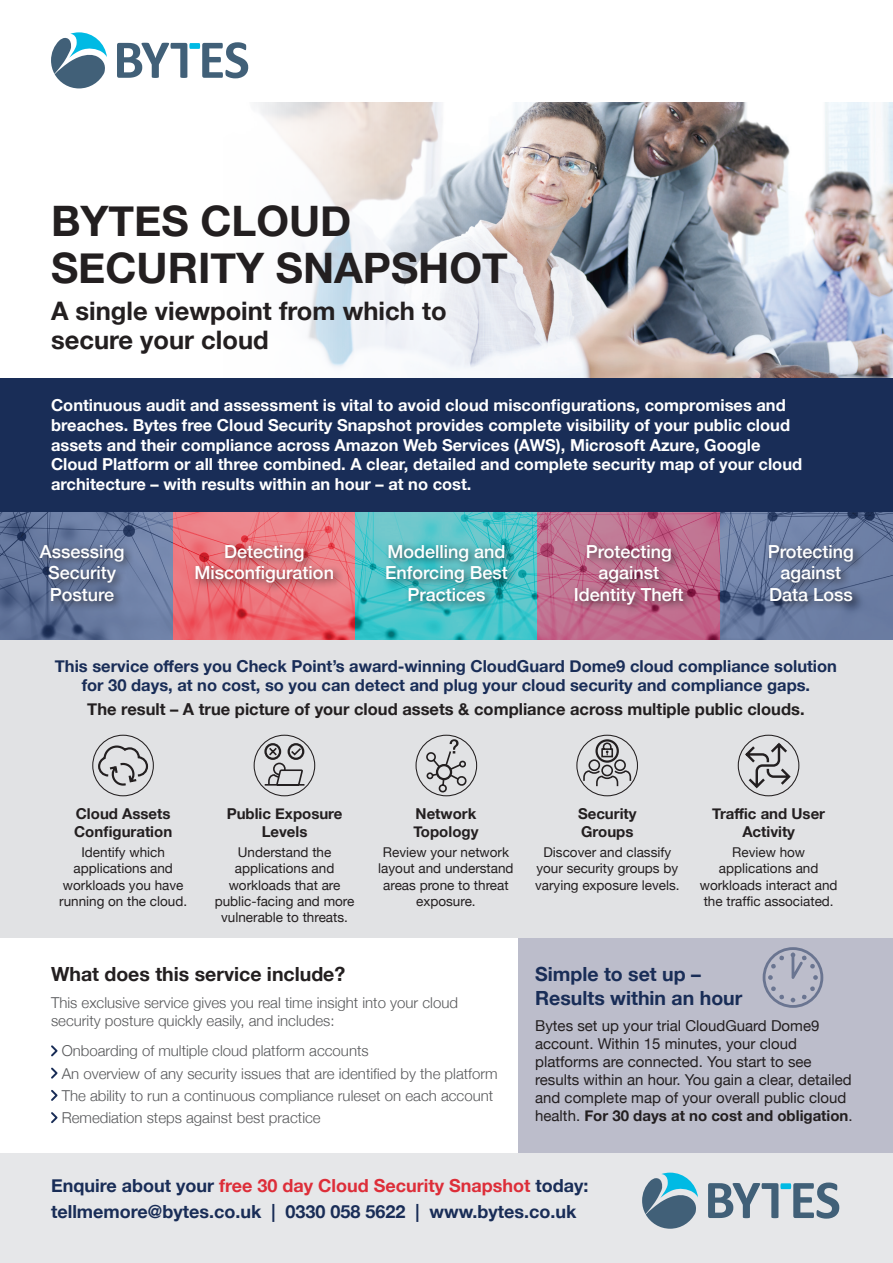
<style>
.page{position:relative;width:893px;height:1263px;background:#fff}
.page>*{position:absolute;margin:0;border:0;box-sizing:border-box;transform-origin:0 0}
.t1{font:700 42px/46.5px "Helvetica Neue";color:#231f20}
.t2{font:700 25.5px/28.5px "Helvetica Neue";color:#231f20}
.t3{font:700 19.5px/23.4px "Helvetica Neue";color:#192d57}
.t4{font:700 19.5px "Helvetica Neue";color:#231f20}
.t5{font:500 18px/21.6px "Helvetica Neue";color:#fff;text-align:center}
.t6{font:700 18px "Helvetica Neue";color:#dd2e39}
.t7{font:700 18px "Helvetica Neue";color:#192d57}
.t8{font:700 16.5px/19.8px "Helvetica Neue";color:#fff}
.t9{font:700 16.5px/19.5px "Helvetica Neue";color:#192d57;text-align:center}
.t10{font:700 16.5px "Helvetica Neue";color:#231f20}
.t11{font:300 15px/18px "Helvetica Neue";color:#57585a}
.t12{font:15px/18px "Helvetica Neue";color:#231f20}
.t13{font:700 15px/18px "Helvetica Neue";color:#231f20}
.t14{font:13.5px/16.2px "Helvetica Neue";color:#231f20;text-align:center}
.s1{font-weight:700}
.s2{color:#192d57}
</style>
<div class="page">
<div style="left:0;top:640px;width:893px;height:298px;background:#e1e2e4"></div>
<div style="left:518px;top:938px;width:375px;height:215px;background:#bcbdcb"></div>
<div style="left:0;top:1153px;width:893px;height:110px;background:#e6e7e9"></div>
<svg style="left:51px;top:1045px;width:7px;height:12px"></svg>
<svg style="left:51px;top:1067px;width:7px;height:12px"></svg>
<svg style="left:51px;top:1090px;width:7px;height:11px"></svg>
<svg style="left:51px;top:1112px;width:7px;height:11px"></svg>
<img style="left:0;top:512px;width:893px;height:128px">
<div style="left:35px;top:540px;width:829px;height:75px;background:#231f20;opacity:.75"></div>
<img style="left:592px;top:102px;width:301px;height:276px">
<svg style="left:254px;top:102px;width:338px;height:276px"></svg>
<div style="left:0;top:378px;width:893px;height:134px;background:#192d57"></div>
<div style="left:92px;top:735px;width:62px;height:61px;border:1px solid #231f20;border-radius:50%"></div>
<div style="left:254px;top:735px;width:61px;height:61px;border:1px solid #231f20;border-radius:50%"></div>
<div style="left:415px;top:735px;width:62px;height:61px;border:1px solid #231f20;border-radius:50%"></div>
<div style="left:576px;top:735px;width:62px;height:61px;border:1px solid #231f20;border-radius:50%"></div>
<div style="left:738px;top:735px;width:61px;height:61px;border:1px solid #231f20;border-radius:50%"></div>
<svg style="left:97px;top:744px;width:52px;height:43px"></svg>
<svg style="left:743px;top:741px;width:49px;height:49px"></svg>
<svg style="left:425px;top:739px;width:43px;height:55px"></svg>
<div style="left:595px;top:739px;width:24px;height:24px;border:2px solid #231f20;border-radius:50%"></div>
<svg style="left:582px;top:742px;width:50px;height:46px"></svg>
<div style="left:288px;top:743px;width:16px;height:17px;border:2px solid #231f20;border-radius:50%"></div>
<div style="left:264px;top:743px;width:17px;height:17px;border:2px solid #231f20;border-radius:50%"></div>
<svg style="left:264px;top:746px;width:41px;height:40px"></svg>
<svg style="left:763px;top:947px;width:60px;height:61px"></svg>
<svg style="left:117px;top:42px;width:131px;height:36px"></svg>
<svg style="left:51px;top:32px;width:56px;height:56px"></svg>
<svg style="left:708px;top:1182px;width:131px;height:37px"></svg>
<svg style="left:642px;top:1172px;width:56px;height:57px"></svg>
<p class="t1" style="left:51px;top:199px;width:458px">BYTES CLOUD<br>SECURITY SNAPSHOT</p>
<p class="t2" style="left:51px;top:297px;width:397px">A single viewpoint from which to secure your cloud</p>
<p class="t8" style="left:51px;top:396px;width:753px">Continuous audit and assessment is vital to avoid cloud misconfigurations, compromises and breaches. Bytes free Cloud Security Snapshot provides complete visibility of your public cloud assets and their compliance across Amazon Web Services (AWS), Microsoft Azure, Google Cloud Platform or all three combined. A clear, detailed and complete security map of your cloud architecture – with results within an hour – at no cost.</p>
<p class="t5" style="left:40px;top:539px;width:86px">Assessing<br>Security<br>Posture</p>
<p class="t5" style="left:195px;top:539px;width:141px">Detecting<br>Misconfiguration</p>
<p class="t5" style="left:385px;top:539px;width:124px">Modelling and<br>Enforcing Best<br>Practices</p>
<p class="t5" style="left:574px;top:539px;width:111px">Protecting against<br>Identity Theft</p>
<p class="t5" style="left:768px;top:539px;width:88px">Protecting against<br>Data Loss</p>
<p class="t9" style="left:55px;top:657px;width:784px">This service offers you Check Point’s award-winning CloudGuard Dome9 cloud compliance solution for 30 days, at no cost, so you can detect and plug your cloud security and compliance gaps.</p>
<p class="t10" style="left:87px;top:696px;width:719px">The result – A true picture of your cloud assets &amp; compliance across multiple public clouds.</p>
<p class="t13" style="left:74px;top:805px;width:100px">Cloud Assets<br>Configuration</p>
<p class="t14" style="left:59px;top:844px;width:130px">Identify which applications and workloads you have running on the cloud.</p>
<p class="t13" style="left:227px;top:805px;width:117px;text-align:center">Public Exposure<br>Levels</p>
<p class="t14" style="left:215px;top:844px;width:141px">Understand the applications and workloads that are public-facing and more vulnerable to threats.</p>
<p class="t13" style="left:413px;top:805px;width:66px">Network<br>Topology</p>
<p class="t14" style="left:378px;top:844px;width:137px">Review your network layout and understand areas prone to threat exposure.</p>
<p class="t4" style="left:51px;top:959px;width:296px">What does this service include?</p>
<p class="t11" style="left:51px;top:992px;width:409px">This exclusive service gives you real time insight into your cloud security posture quickly easily, and includes:</p>
<p class="t11" style="left:62px;top:1041px;width:309px">Onboarding of multiple cloud platform accounts</p>
<p class="t11" style="left:62px;top:1063px;width:437px">An overview of any security issues that are identified by the platform</p>
<p class="t11" style="left:62px;top:1085px;width:433px">The ability to run a continuous compliance ruleset on each account</p>
<p class="t11" style="left:62px;top:1108px;width:260px">Remediation steps against best practice</p>
<p class="t13" style="left:578px;top:805px;width:60px">Security<br>Groups</p>
<p class="t14" style="left:535px;top:844px;width:146px">Discover and classify your security groups by varying exposure levels.</p>
<p class="t13" style="left:712px;top:805px;width:114px;text-align:center">Traffic and User<br>Activity</p>
<p class="t14" style="left:700px;top:844px;width:139px">Review how applications and workloads interact and the traffic associated.</p>
<p class="t3" style="left:535px;top:963px;width:209px">Simple to set up –<br>Results within an hour</p>
<p class="t12" style="left:535px;top:1016px;width:319px">Bytes set up your trial CloudGuard Dome9 account. Within 15 minutes, your cloud platforms are connected. You start to see results within an hour. You gain a clear, detailed and complete map of your overall public cloud health. <span class="s1">For 30 days at no cost and obligation</span>.</p>
<p class="t6" style="left:51px;top:1172px;width:539px"><span class="s2">Enquire about your</span> free 30 day Cloud Security Snapshot <span class="s2">today:</span></p>
<p class="t7" style="left:51px;top:1197px;width:527px">tellmemore@bytes.co.uk | 0330 058 5622 | www.bytes.co.uk</p>
</div>
